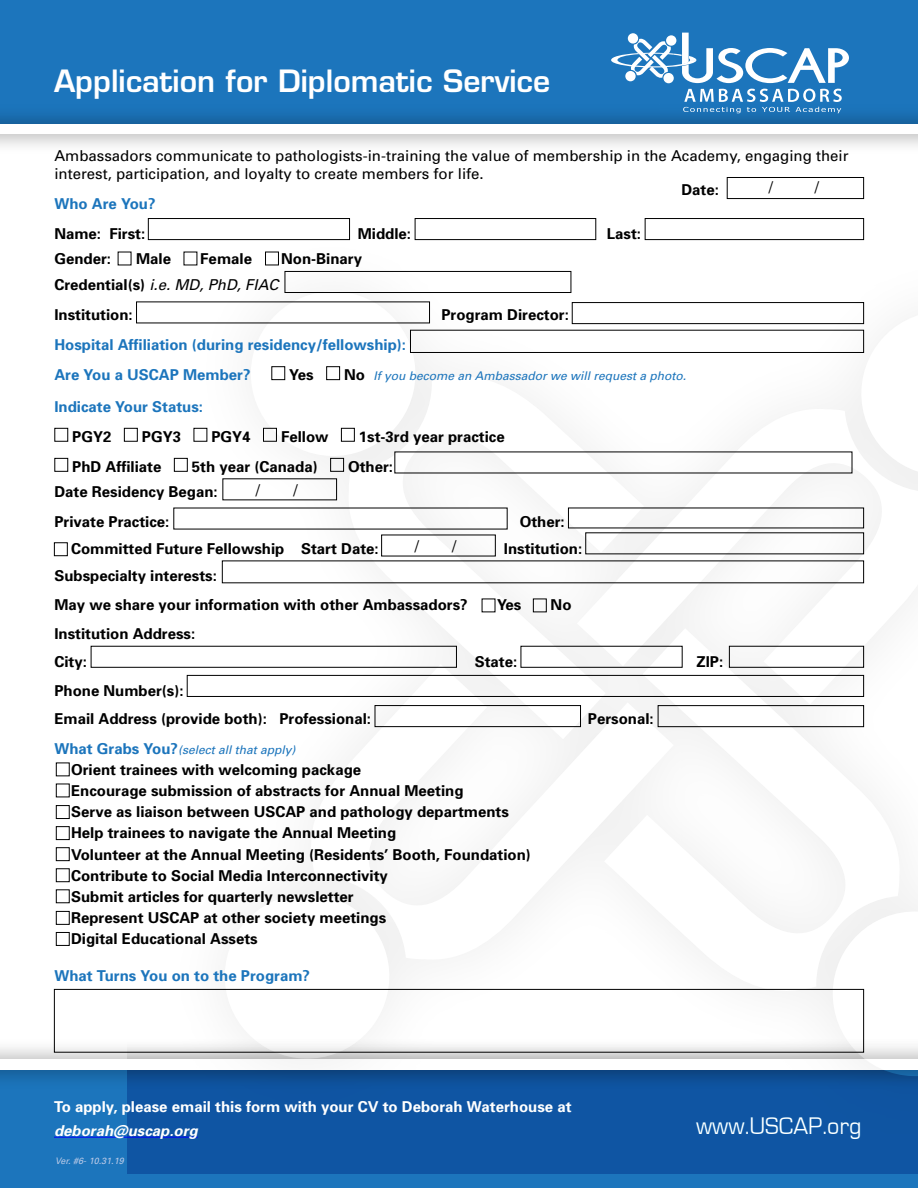
<style>
.page{position:relative;width:918px;height:1188px;background:#fff}
.page>*{position:absolute;margin:0;border:0;box-sizing:border-box;transform-origin:0 0}
.Paragraph_Style_1{font:600 30px "Eurostile LT Std";color:#fff}
.t1{font:24.9px "Eurostile";color:#fff}
.Paragraph_Style_1-2{font:700 15px/30px "Univers";color:#000}
.Paragraph_Style_1-3{font:15px/18px "Univers";color:#000}
.Paragraph_Style_1-4{font:700 15px "Univers";color:#1c75bc}
.t2{font:700 15px "Univers";color:#fff}
.Paragraph_Style_1-5{font:italic 15px "Univers";color:#000}
.t3{font:italic 700 15px "Univers";color:#fff}
.Paragraph_Style_1-6{font:italic 12px "Univers";color:#1c75bc}
.Pa2{font:italic 9px "Univers";color:#b9c9e7}
.s1{font-weight:700;font-style:normal}
.s2{font-weight:700;font-style:normal;font-size:15px;color:#000}
.s3{font-weight:700;font-style:normal;font-size:15px}
</style>
<div class="page">
<div style="left:0;top:1061px;width:918px;height:127px;background:#1c75bc"></div>
<div style="left:0;top:0;width:918px;height:134px;background:#1c75bc"></div>
<img style="left:0;top:1032px;width:128px;height:64px">
<div style="left:0;top:1059px;width:918px;height:10px;background:#fff"></div>
<img style="left:0;top:113px;width:918px;height:33px">
<div style="left:0;top:125px;width:918px;height:9px;background:#fff"></div>
<svg style="left:611px;top:33px;width:238px;height:50px"></svg>
<svg style="left:683px;top:89px;width:159px;height:24px"></svg>
<img style="left:128px;top:194px;width:790px;height:979px">
<svg style="left:860px;top:310px;width:58px;height:97px"></svg>
<svg style="left:223px;top:893px;width:168px;height:167px"></svg>
<svg style="left:831px;top:910px;width:87px;height:167px"></svg>
<svg style="left:644px;top:407px;width:274px;height:298px"></svg>
<svg style="left:604px;top:628px;width:298px;height:365px"></svg>
<svg style="left:309px;top:664px;width:365px;height:298px"></svg>
<svg style="left:250px;top:290px;width:167px;height:167px"></svg>
<svg style="left:346px;top:375px;width:298px;height:364px"></svg>
<div style="left:271px;top:366px;width:14px;height:14px;border:1px solid #000"></div>
<div style="left:326px;top:366px;width:14px;height:14px;border:1px solid #000"></div>
<div style="left:54px;top:428px;width:14px;height:14px;border:1px solid #000"></div>
<div style="left:124px;top:428px;width:14px;height:14px;border:1px solid #000"></div>
<div style="left:194px;top:428px;width:13px;height:14px;border:1px solid #000"></div>
<div style="left:263px;top:428px;width:14px;height:14px;border:1px solid #000"></div>
<div style="left:341px;top:428px;width:14px;height:14px;border:1px solid #000"></div>
<div style="left:54px;top:458px;width:14px;height:14px;border:1px solid #000"></div>
<div style="left:174px;top:458px;width:14px;height:14px;border:1px solid #000"></div>
<div style="left:330px;top:458px;width:14px;height:14px;border:1px solid #000"></div>
<div style="left:410px;top:330px;width:454px;height:23px;border:1px solid #000"></div>
<div style="left:533px;top:599px;width:14px;height:13px;border:1px solid #000"></div>
<div style="left:375px;top:705px;width:206px;height:22px;border:1px solid #000"></div>
<div style="left:91px;top:646px;width:366px;height:22px;border:1px solid #000"></div>
<div style="left:521px;top:646px;width:162px;height:22px;border:1px solid #000"></div>
<div style="left:729px;top:646px;width:135px;height:22px;border:1px solid #000"></div>
<div style="left:187px;top:675px;width:677px;height:22px;border:1px solid #000"></div>
<div style="left:56px;top:763px;width:14px;height:13px;border:1px solid #000"></div>
<div style="left:56px;top:784px;width:14px;height:13px;border:1px solid #000"></div>
<div style="left:56px;top:805px;width:14px;height:14px;border:1px solid #000"></div>
<div style="left:56px;top:826px;width:14px;height:14px;border:1px solid #000"></div>
<div style="left:56px;top:847px;width:14px;height:14px;border:1px solid #000"></div>
<div style="left:56px;top:868px;width:14px;height:14px;border:1px solid #000"></div>
<div style="left:56px;top:889px;width:14px;height:14px;border:1px solid #000"></div>
<div style="left:56px;top:911px;width:14px;height:14px;border:1px solid #000"></div>
<div style="left:56px;top:932px;width:14px;height:14px;border:1px solid #000"></div>
<div style="left:54px;top:989px;width:810px;height:64px;border:1px solid #000"></div>
<hr style="left:54px;top:1137px;width:144px;height:1px;background:#00f">
<div style="left:148px;top:218px;width:202px;height:22px;border:1px solid #000"></div>
<div style="left:285px;top:271px;width:286px;height:22px;border:1px solid #000"></div>
<div style="left:415px;top:218px;width:181px;height:22px;border:1px solid #000"></div>
<div style="left:645px;top:218px;width:219px;height:22px;border:1px solid #000"></div>
<div style="left:54px;top:542px;width:14px;height:14px;border:1px solid #000"></div>
<div style="left:572px;top:302px;width:292px;height:22px;border:1px solid #000"></div>
<div style="left:727px;top:177px;width:137px;height:22px;border:1px solid #000"></div>
<div style="left:265px;top:252px;width:14px;height:13px;border:1px solid #000"></div>
<div style="left:658px;top:705px;width:206px;height:22px;border:1px solid #000"></div>
<p class="Paragraph_Style_1" style="left:54px;top:62px;width:498px">Application for Diplomatic Service</p>
<p class="Paragraph_Style_1-3" style="left:54px;top:146px;width:796px">Ambassadors communicate to pathologists-in-training the value of membership in the Academy, engaging their interest, participation, and loyalty to create members for life.</p>
<p class="Paragraph_Style_1-4" style="left:54px;top:194px;width:103px">Who Are You?</p>
<p class="Paragraph_Style_1-2" style="left:54px;top:218px;width:92px">Name: First:</p>
<p class="Paragraph_Style_1-2" style="left:358px;top:218px;width:55px">Middle:</p>
<p class="Paragraph_Style_1-2" style="left:607px;top:218px;width:36px">Last:</p>
<p class="Paragraph_Style_1-2" style="left:54px;top:243px;width:58px">Gender:</p>
<p class="Paragraph_Style_1-2" style="left:136px;top:243px;width:37px">Male</p>
<p class="Paragraph_Style_1-2" style="left:200px;top:243px;width:53px">Female</p>
<p class="Paragraph_Style_1-2" style="left:281px;top:243px;width:82px">Non-Binary</p>
<p class="Paragraph_Style_1-5" style="left:54px;top:275px;width:226px"><span class="s1">Credential(s)</span> i.e. MD, PhD, FIAC</p>
<p class="Paragraph_Style_1-2" style="left:54px;top:299px;width:80px">Institution:</p>
<p class="Paragraph_Style_1-2" style="left:441px;top:299px;width:129px">Program Director:</p>
<p class="Paragraph_Style_1-4" style="left:54px;top:335px;width:353px">Hospital Affiliation (during residency/fellowship):</p>
<p class="Paragraph_Style_1-4" style="left:54px;top:365px;width:198px">Are You a USCAP Member?</p>
<p class="Paragraph_Style_1-2" style="left:289px;top:359px;width:26px">Yes</p>
<p class="Paragraph_Style_1-6" style="left:344px;top:368px;width:343px"><span class="s2">No</span> If you become an Ambassador we will request a photo.</p>
<p class="Paragraph_Style_1-4" style="left:54px;top:397px;width:150px">Indicate Your Status:</p>
<p class="Paragraph_Style_1-2" style="left:72px;top:421px;width:41px">PGY2</p>
<p class="Paragraph_Style_1-2" style="left:142px;top:421px;width:41px">PGY3</p>
<p class="Paragraph_Style_1-2" style="left:211px;top:421px;width:41px">PGY4</p>
<p class="Paragraph_Style_1-2" style="left:281px;top:421px;width:49px">Fellow</p>
<p class="Paragraph_Style_1-2" style="left:359px;top:421px;width:147px">1st-3rd year practice</p>
<p class="Paragraph_Style_1-2" style="left:72px;top:451px;width:91px">PhD Affiliate</p>
<p class="Paragraph_Style_1-2" style="left:192px;top:451px;width:127px">5th year (Canada)</p>
<p class="Paragraph_Style_1-2" style="left:348px;top:451px;width:47px">Other:</p>
<p class="Paragraph_Style_1-2" style="left:54px;top:476px;width:165px">Date Residency Began:<br>Private Practice:</p>
<p class="Paragraph_Style_1-3" style="left:769px;top:178px;width:6px">/</p>
<p class="Paragraph_Style_1-3" style="left:815px;top:178px;width:6px">/</p>
<p class="Paragraph_Style_1-2" style="left:681px;top:174px;width:39px">Date:</p>
<p class="Paragraph_Style_1-3" style="left:256px;top:480px;width:6px">/</p>
<p class="Paragraph_Style_1-3" style="left:293px;top:480px;width:6px">/</p>
<p class="Paragraph_Style_1-2" style="left:520px;top:506px;width:47px">Other:</p>
<p class="Paragraph_Style_1-3" style="left:415px;top:536px;width:6px">/</p>
<p class="Paragraph_Style_1-3" style="left:452px;top:536px;width:6px">/</p>
<p class="Paragraph_Style_1-2" style="left:71px;top:533px;width:309px">Committed Future Fellowship Start Date:</p>
<p class="Paragraph_Style_1-2" style="left:504px;top:533px;width:80px">Institution:</p>
<p class="Paragraph_Style_1-2" style="left:54px;top:561px;width:164px">Subspecialty interests:</p>
<p class="Paragraph_Style_1-2" style="left:54px;top:589px;width:415px">May we share your information with other Ambassadors?</p>
<p class="Paragraph_Style_1-2" style="left:497px;top:589px;width:26px">Yes</p>
<p class="Paragraph_Style_1-2" style="left:551px;top:589px;width:22px">No</p>
<p class="Paragraph_Style_1-2" style="left:54px;top:618px;width:142px">Institution Address:</p>
<p class="Paragraph_Style_1-2" style="left:54px;top:646px;width:34px">City:</p>
<p class="Paragraph_Style_1-2" style="left:475px;top:646px;width:44px">State:</p>
<p class="Paragraph_Style_1-2" style="left:697px;top:646px;width:28px">ZIP:</p>
<p class="Paragraph_Style_1-2" style="left:54px;top:675px;width:131px">Phone Number(s):</p>
<p class="Paragraph_Style_1-2" style="left:54px;top:703px;width:318px">Email Address (provide both): Professional:</p>
<p class="Paragraph_Style_1-2" style="left:588px;top:703px;width:67px">Personal:</p>
<p class="Paragraph_Style_1-6" style="left:54px;top:743px;width:243px"><span class="s3">What Grabs You?</span>(select all that apply)</p>
<p class="Paragraph_Style_1-2" style="left:71px;top:754px;width:292px">Orient trainees with welcoming package</p>
<p class="Paragraph_Style_1-2" style="left:71px;top:776px;width:394px">Encourage submission of abstracts for Annual Meeting</p>
<p class="Paragraph_Style_1-2" style="left:71px;top:797px;width:439px">Serve as liaison between USCAP and pathology departments</p>
<p class="Paragraph_Style_1-2" style="left:71px;top:818px;width:327px">Help trainees to navigate the Annual Meeting</p>
<p class="Paragraph_Style_1-2" style="left:71px;top:839px;width:461px">Volunteer at the Annual Meeting (Residents’ Booth, Foundation)</p>
<p class="Paragraph_Style_1-2" style="left:71px;top:860px;width:318px">Contribute to Social Media Interconnectivity</p>
<p class="Paragraph_Style_1-2" style="left:71px;top:881px;width:284px">Submit articles for quarterly newsletter</p>
<p class="Paragraph_Style_1-2" style="left:71px;top:902px;width:317px">Represent USCAP at other society meetings</p>
<p class="Paragraph_Style_1-2" style="left:71px;top:923px;width:188px">Digital Educational Assets</p>
<p class="Paragraph_Style_1-4" style="left:54px;top:966px;width:257px">What Turns You on to the Program?</p>
<p class="t2" style="left:54px;top:1097px;width:519px">To apply, please email this form with your CV to Deborah Waterhouse at</p>
<p class="t3" style="left:54px;top:1121px;width:145px">deborah@uscap.org</p>
<p class="Pa2" style="left:55px;top:1155px;width:70px">Ver. #6- 10.31.19</p>
<h2 class="t1" style="left:696px;top:1113px;width:167px">www.USCAP.org</h2>
</div>
